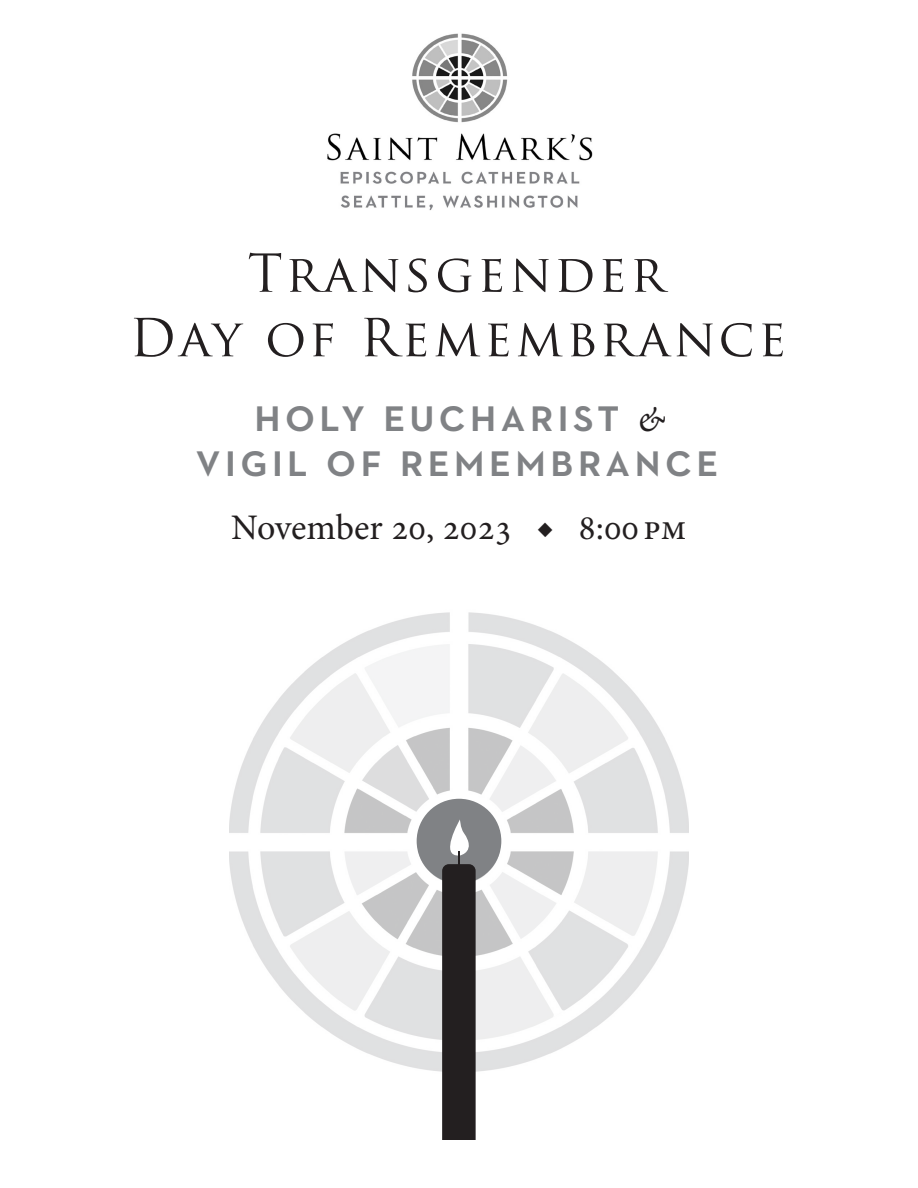
<style>
.page{position:relative;width:918px;height:1188px;background:#fff}
.page>*{position:absolute;margin:0;border:0;box-sizing:border-box;transform-origin:0 0}
.t1{font:51px "Trajan Pro";letter-spacing:.07em;color:#231f20}
.t2{font:600 48px "Neutraface 2 Text";letter-spacing:.08em;color:#808285}
.t3{font:36px "Minion Pro";color:#231f20}
.s1{font-family:"Minion Pro";font-weight:400;font-style:italic;font-size:36px;color:#231f20}
</style>
<div class="page">
<img style="left:327px;top:33px;width:266px;height:178px">
<img style="left:230px;top:612px;width:458px;height:460px">
<div style="left:417px;top:799px;width:84px;height:84px;background:#808285;border-radius:50%"></div>
<svg style="left:438px;top:819px;width:39px;height:321px"></svg>
<p class="t1" style="left:248px;top:241px;width:418px">Transgender</p>
<p class="t1" style="left:129px;top:305px;width:659px">Day of Remembrance</p>
<p class="t2" style="left:254px;top:384px;width:413px">holy eucharist <span class="s1">&amp;</span></p>
<p class="t2" style="left:196px;top:429px;width:524px">vigil of remembrance</p>
<p class="t3" style="left:231px;top:504px;width:457px">November 20, 2023 ◆ 8:00 pm</p>
</div>
